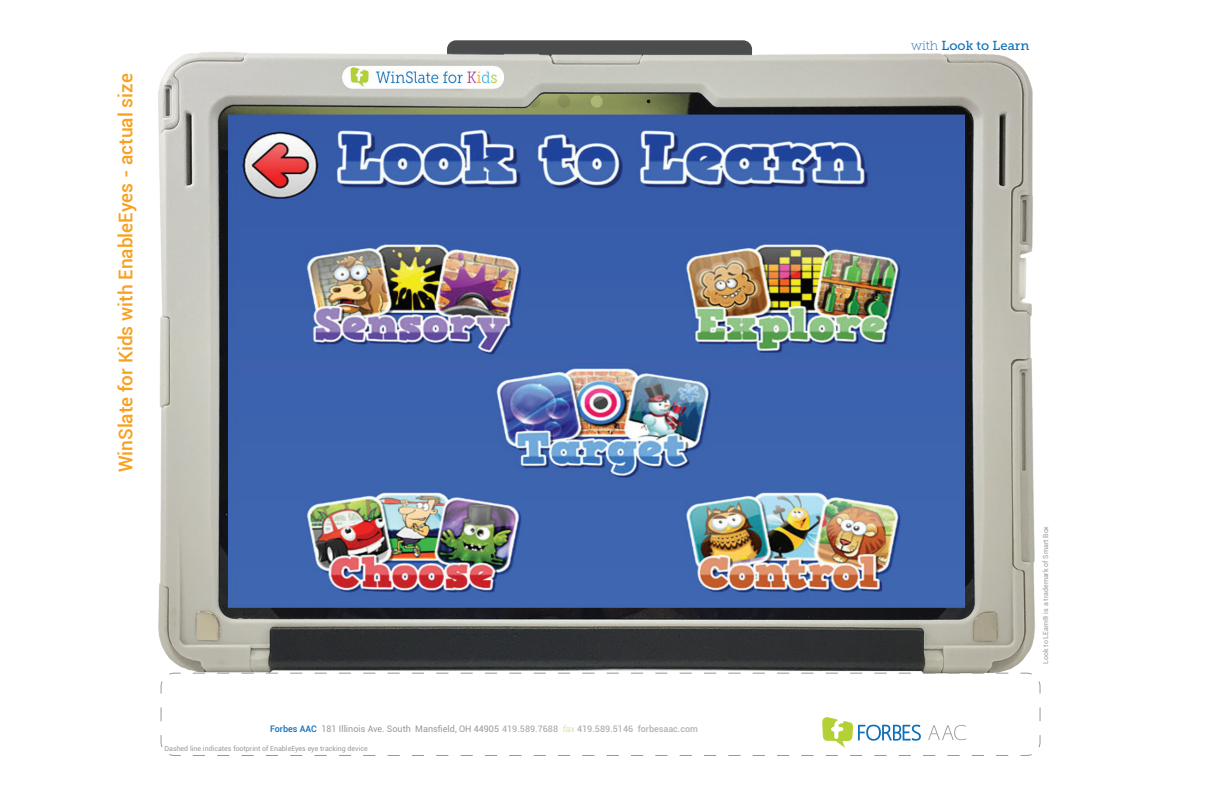
<style>
.page{position:relative;width:1224px;height:792px;background:#fff}
.page>*{position:absolute;margin:0;border:0;box-sizing:border-box;transform-origin:0 0}
.t1{font:500 19px "Roboto";color:#f8a01f}
.t2{font:13px "Museo Slab 500";color:#0c70b9}
.t3{font:9px "Roboto";color:#999}
.t4{font:7px "Roboto";color:#999}
.s1{font-weight:500;color:#0c70b9}
.s2{font-weight:500;color:#b2b2b1}
.s3{font-weight:300;font-style:italic;color:#c8dc71}
.s4{font-family:"Museo Slab 100"}
</style>
<div class="page">
<div style="left:447px;top:40px;width:305px;height:42px;background:#4b4c4d;border-radius:9px"></div>
<img style="left:159px;top:52px;width:876px;height:620px">
<svg style="left:160px;top:672px;width:881px;height:84px"></svg>
<h1 class="t1" style="left:113px;top:472px;width:400px;rotate:-90deg">WinSlate for Kids with EnableEyes - actual size</h1>
<p class="t3" style="left:270px;top:722px;width:430px"><span class="s1">Forbes AAC</span> 181 Illinois Ave. South Mansfield, OH 44905 <span class="s2">419.589.7688</span> <span class="s3">fax</span> <span class="s2">419.589.5146 forbesaac.com</span></p>
<p class="t4" style="left:164px;top:743px;width:205px">Dashed line indicates footprint of EnableEyes eye tracking device</p>
<h2 class="t2" style="left:911px;top:38px;width:120px"><span class="s4">with</span> Look to Learn</h2>
<p class="t4" style="left:1041px;top:664px;width:139px;rotate:-90deg">Look to LEarn® is a trademark of Smart Box</p>
</div>
